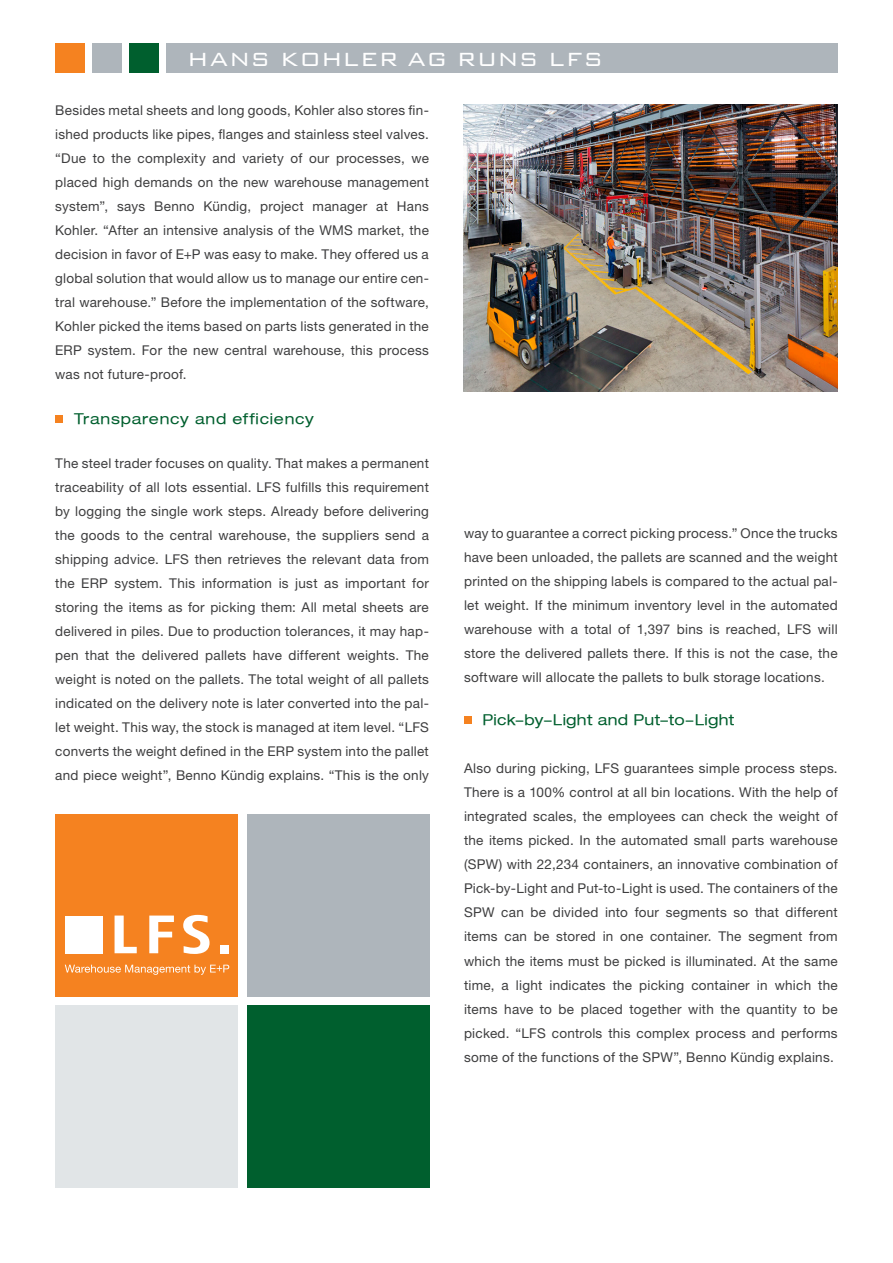
<style>
.page{position:relative;width:893px;height:1263px;background:#fff}
.page>*{position:absolute;margin:0;border:0;box-sizing:border-box;transform-origin:0 0}
.t1{font:300 25.5px "Bank Gothic BT";letter-spacing:.02em;color:#fff}
.t2{font:expanded 15px "Helvetica Neue";letter-spacing:.02em;color:#005f2e}
.t3{font:expanded 15px "Helvetica Neue";letter-spacing:.04em;color:#005f2e}
.t4{font:13.5px/24px "Helvetica Neue";letter-spacing:.02em;color:#3e3e3f;text-align:justify}
</style>
<div class="page">
<div style="left:55px;top:43px;width:30px;height:30px;background:#f58220"></div>
<div style="left:92px;top:43px;width:30px;height:30px;background:#aeb5bb"></div>
<div style="left:129px;top:43px;width:30px;height:30px;background:#005f2e"></div>
<div style="left:166px;top:43px;width:672px;height:30px;background:#aeb5bb"></div>
<div style="left:55px;top:415px;width:8px;height:8px;background:#f58220"></div>
<div style="left:464px;top:716px;width:8px;height:8px;background:#f58220"></div>
<img style="left:463px;top:104px;width:375px;height:288px">
<div style="left:55px;top:814px;width:183px;height:182px;background:#f58220"></div>
<div style="left:247px;top:814px;width:182px;height:182px;background:#aeb5bb"></div>
<div style="left:55px;top:1005px;width:183px;height:183px;background:#e1e5e7"></div>
<div style="left:247px;top:1005px;width:182px;height:183px;background:#005f2e"></div>
<div style="left:65px;top:916px;width:37px;height:37px;background:#fff"></div>
<svg style="left:115px;top:915px;width:22px;height:38px"></svg>
<svg style="left:149px;top:915px;width:25px;height:38px"></svg>
<svg style="left:183px;top:915px;width:27px;height:39px"></svg>
<div style="left:221px;top:945px;width:8px;height:8px;background:#fff"></div>
<svg style="left:65px;top:965px;width:164px;height:10px"></svg>
<h1 class="t1" style="left:187px;top:46px;width:411px">hans kohler AG runs LFS</h1>
<p class="t4" style="left:55px;top:98px;width:375px">Besides metal sheets and long goods, Kohler also stores fin&shy;ished products like pipes, flanges and stainless steel valves. “Due to the complexity and variety of our processes, we placed high demands on the new warehouse management system”, says Benno Kündig, project manager at Hans Kohler. “After an intensive analysis of the WMS market, the decision in favor of E+P was easy to make. They offered us a global solution that would allow us to manage our entire cen&shy;tral warehouse.” Before the implementation of the software, Kohler picked the items based on parts lists generated in the ERP system. For the new central warehouse, this process was not future-proof.</p>
<p class="t3" style="left:74px;top:410px;width:241px">Transparency and efficiency</p>
<p class="t4" style="left:55px;top:451px;width:375px">The steel trader focuses on quality. That makes a permanent traceability of all lots essential. LFS fulfills this requirement by logging the single work steps. Already before delivering the goods to the central warehouse, the suppliers send a shipping advice. LFS then retrieves the relevant data from the ERP system. This information is just as important for storing the items as for picking them: All metal sheets are delivered in piles. Due to production tolerances, it may hap&shy;pen that the delivered pallets have different weights. The weight is noted on the pallets. The total weight of all pallets indicated on the delivery note is later converted into the pal&shy;let weight. This way, the stock is managed at item level. “LFS converts the weight defined in the ERP system into the pallet and piece weight”, Benno Kündig explains. “This is the only</p>
<p class="t4" style="left:464px;top:521px;width:375px">way to guarantee a correct picking process.” Once the trucks have been unloaded, the pallets are scanned and the weight printed on the shipping labels is compared to the actual pal&shy;let weight. If the minimum inventory level in the automated warehouse with a total of 1,397 bins is reached, LFS will store the delivered pallets there. If this is not the case, the software will allocate the pallets to bulk storage locations.</p>
<p class="t2" style="left:482px;top:711px;width:253px">Pick-by-Light and Put-to-Light</p>
<p class="t4" style="left:464px;top:756px;width:375px">Also during picking, LFS guarantees simple process steps.<br>There is a 100% control at all bin locations. With the help of integrated scales, the employees can check the weight of the items picked. In the automated small parts warehouse (SPW) with 22,234 containers, an innovative combination of Pick-by-Light and Put-to-Light is used. The containers of the SPW can be divided into four segments so that different items can be stored in one container. The segment from which the items must be picked is illuminated. At the same time, a light indicates the picking container in which the items have to be placed together with the quantity to be picked. “LFS controls this complex process and performs some of the functions of the SPW”, Benno Kündig explains.</p>
</div>
